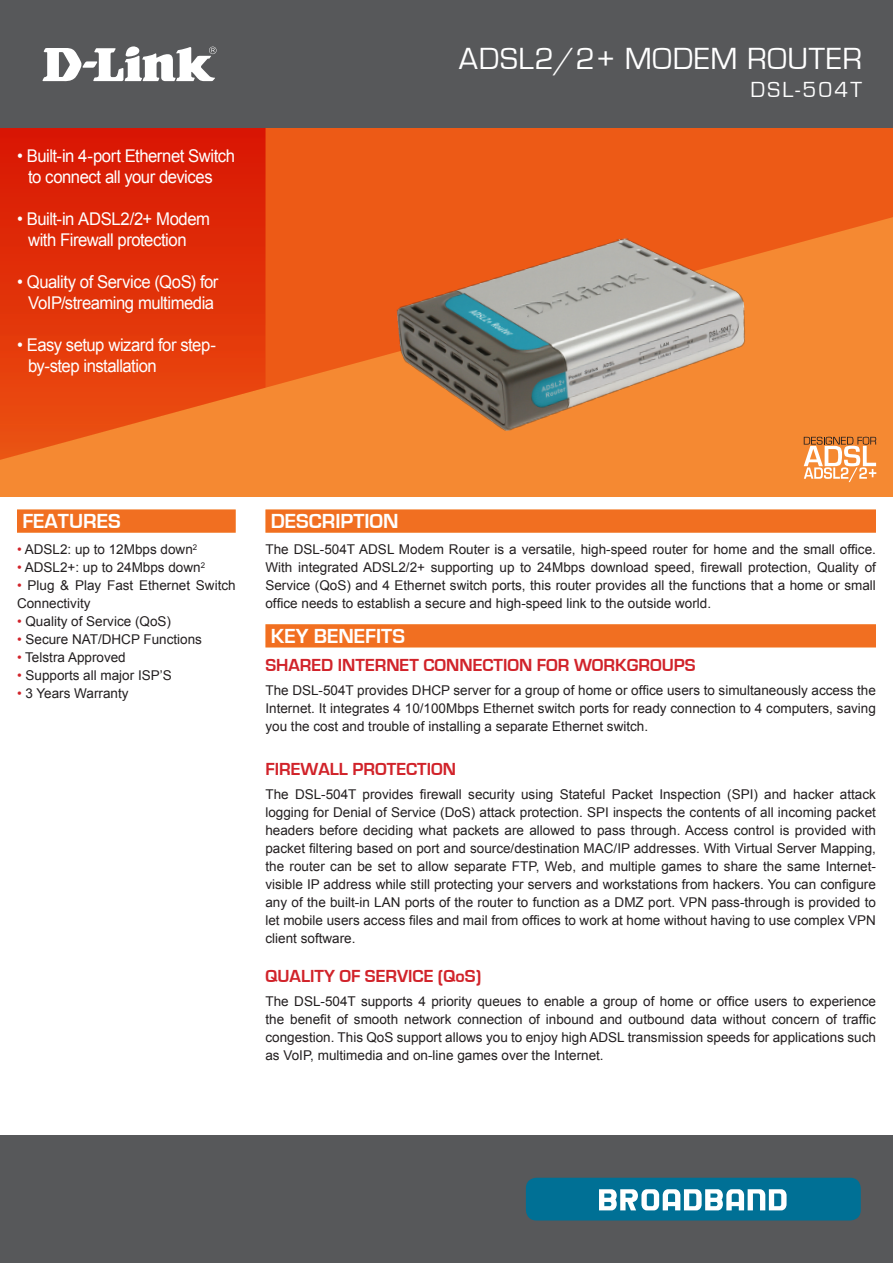
<style>
.page{position:relative;width:893px;height:1263px;background:#fff}
.page>*{position:absolute;margin:0;border:0;box-sizing:border-box;transform-origin:0 0}
.t1{font:31.5px "Eurostile";letter-spacing:.025em;color:#fff}
.t2{font:22.5px "Eurostile";letter-spacing:.1em;color:#fff}
.t3{font:700 21px "Eurostile";color:#fff}
.t4{font:700 18px "Eurostile";color:#d1232a}
.t5{font:17.55px/21.1px "Arial";letter-spacing:-.03em;color:#fff;scale:.95 1}
.t6{font:13.5px/18px "Arial";color:#231f20;text-align:justify}
.s1{color:#d1232a}
</style>
<div class="page">
<div style="left:0;top:120px;width:893px;height:377px;background:#f58932"></div>
<svg style="left:265px;top:128px;width:628px;height:317px;fill:#ed5a16"></svg>
<svg style="left:0;top:128px;width:265px;height:332px"></svg>
<div style="left:0;top:0;width:893px;height:128px;background:#57585a"></div>
<div style="left:0;top:1135px;width:893px;height:128px;background:#57585a"></div>
<svg style="left:42px;top:46px;width:175px;height:35px"></svg>
<div style="left:526px;top:1178px;width:335px;height:42px;background:#007095;border-radius:11px"></div>
<svg style="left:599px;top:1189px;width:187px;height:21px"></svg>
<img style="left:392px;top:229px;width:361px;height:210px">
<div style="left:265px;top:509px;width:611px;height:24px;background:#f16f21"></div>
<div style="left:17px;top:509px;width:219px;height:24px;background:#f16f21"></div>
<div style="left:265px;top:624px;width:611px;height:23px;background:#f16f21"></div>
<svg style="left:804px;top:437px;width:72px;height:45px"></svg>
<h1 class="t1" style="left:459px;top:42px;width:405px">ADSL2/2+ MODEM ROUTER</h1>
<p class="t5" style="left:28px;top:145px;width:219px;text-indent:-11px">• Built-in 4-port Ethernet Switch to connect all your devices</p>
<p class="t5" style="left:28px;top:208px;width:193px;text-indent:-11px">• Built-in ADSL2/2+ Modem with Firewall protection</p>
<p class="t5" style="left:17px;top:272px;width:213px;text-align:center">• Quality of Service (QoS) for<br>VoIP/streaming multimedia</p>
<p class="t5" style="left:28px;top:335px;width:199px;text-indent:-11px">• Easy setup wizard for step&shy;by-step installation</p>
<h3 class="t3" style="left:22px;top:510px;width:100px">FEATURES</h3>
<h3 class="t3" style="left:271px;top:510px;width:129px">DESCRIPTION</h3>
<h3 class="t3" style="left:17px;top:510px;width:100px">FEATURES</h3>
<h2 class="t2" style="left:750px;top:78px;width:113px">DSL-504T</h2>
<p class="t6" style="left:17px;top:541px;width:182px"><span class="s1">•</span> ADSL2: up to 12Mbps down<sup>2</sup></p>
<p class="t6" style="left:17px;top:559px;width:190px"><span class="s1">•</span> ADSL2+: up to 24Mbps down<sup>2</sup></p>
<p class="t6" style="left:17px;top:577px;width:220px"><span class="s1">•</span> Plug &amp; Play Fast Ethernet Switch<br>Connectivity</p>
<p class="t6" style="left:17px;top:613px;width:156px"><span class="s1">•</span> Quality of Service (QoS)</p>
<p class="t6" style="left:17px;top:631px;width:187px"><span class="s1">•</span> Secure NAT/DHCP Functions</p>
<p class="t6" style="left:17px;top:649px;width:110px"><span class="s1">•</span> Telstra Approved</p>
<p class="t6" style="left:17px;top:667px;width:156px"><span class="s1">•</span> Supports all major ISP’S</p>
<p class="t6" style="left:17px;top:685px;width:113px"><span class="s1">•</span> 3 Years Warranty</p>
<p class="t6" style="left:265px;top:541px;width:612px">The DSL-504T ADSL Modem Router is a versatile, high-speed router for home and the small office.<br>With integrated ADSL2/2+ supporting up to 24Mbps download speed, firewall protection, Quality of Service (QoS) and 4 Ethernet switch ports, this router provides all the functions that a home or small office needs to establish a secure and high-speed link to the outside world.</p>
<h3 class="t3" style="left:271px;top:624px;width:136px">KEY BENEFITS</h3>
<h3 class="t4" style="left:265px;top:656px;width:432px">SHARED INTERNET CONNECTION FOR WORKGROUPS</h3>
<p class="t6" style="left:265px;top:682px;width:612px">The DSL-504T provides DHCP server for a group of home or office users to simultaneously access the Internet. It integrates 4 10/100Mbps Ethernet switch ports for ready connection to 4 computers, saving you the cost and trouble of installing a separate Ethernet switch.</p>
<h3 class="t4" style="left:265px;top:759px;width:192px">FIREWALL PROTECTION</h3>
<p class="t6" style="left:265px;top:785px;width:612px">The DSL-504T provides firewall security using Stateful Packet Inspection (SPI) and hacker attack logging for Denial of Service (DoS) attack protection. SPI inspects the contents of all incoming packet headers before deciding what packets are allowed to pass through. Access control is provided with packet filtering based on port and source/destination MAC/IP addresses. With Virtual Server Mapping, the router can be set to allow separate FTP, Web, and multiple games to share the same Internet&shy;visible IP address while still protecting your servers and workstations from hackers. You can configure any of the built-in LAN ports of the router to function as a DMZ port. VPN pass-through is provided to let mobile users access files and mail from offices to work at home without having to use complex VPN client software.</p>
<h3 class="t4" style="left:265px;top:966px;width:217px">QUALITY OF SERVICE (QoS)</h3>
<p class="t6" style="left:265px;top:992px;width:612px">The DSL-504T supports 4 priority queues to enable a group of home or office users to experience the benefit of smooth network connection of inbound and outbound data without concern of traffic congestion. This QoS support allows you to enjoy high ADSL transmission speeds for applications such as VoIP, multimedia and on-line games over the Internet.</p>
</div>
